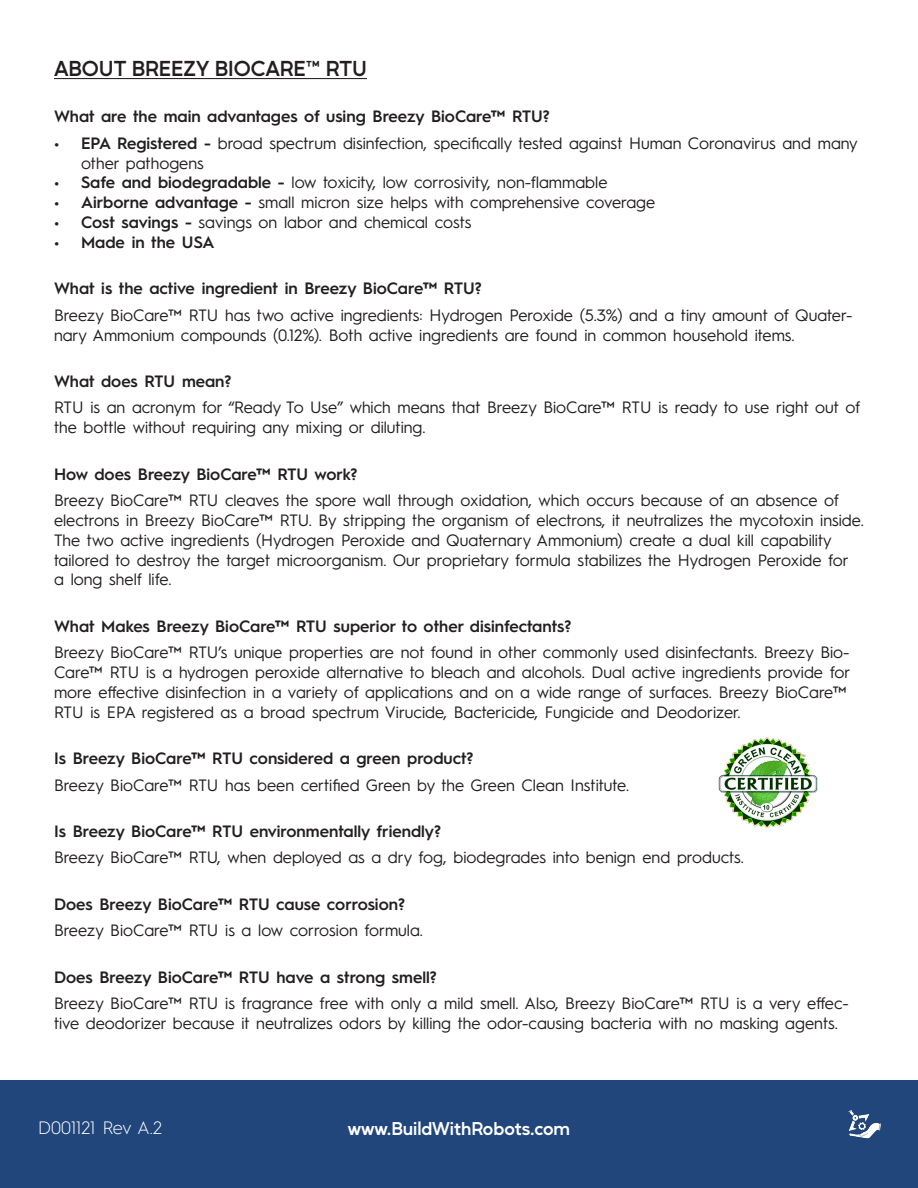
<style>
.page{position:relative;width:918px;height:1188px;background:#fff}
.page>*{position:absolute;margin:0;border:0;box-sizing:border-box;transform-origin:0 0}
.t1{font:600 21px "Mustica Pro";color:#231f20}
.t2{font:600 18px "Mustica Pro";letter-spacing:-.005em;color:#fff}
.t3{font:300 18px "Hurme Geometric Sans 1";color:#fff}
.t4{font:16.5px/19.8px "Hurme Geometric Sans 1";color:#231f20}
.t5{font:600 16.5px "Hurme Geometric Sans 1";color:#231f20}
.s1{font-weight:600}
</style>
<div class="page">
<hr style="left:54px;top:78px;width:313px;height:1px;background:#231f20">
<div style="left:0;top:1080px;width:918px;height:108px;background:#21467c"></div>
<img style="left:848px;top:1110px;width:33px;height:29px">
<img style="left:718px;top:737px;width:100px;height:91px">
<p class="t1" style="left:54px;top:52px;width:315px">ABOUT BREEZY BIOCARE™ RTU</p>
<p class="t5" style="left:54px;top:105px;width:497px">What are the main advantages of using Breezy BioCare™ RTU?</p>
<p class="t4" style="left:81px;top:132px;width:778px;text-indent:-27px"><span class="s1">• EPA Registered -</span> broad spectrum disinfection, specifically tested against Human Coronavirus and many other pathogens</p>
<p class="t4" style="left:54px;top:172px;width:555px"><span class="s1">• Safe and biodegradable -</span> low toxicity, low corrosivity, non-flammable</p>
<p class="t4" style="left:54px;top:191px;width:603px"><span class="s1">• Airborne advantage -</span> small micron size helps with comprehensive coverage</p>
<p class="t4" style="left:54px;top:211px;width:419px"><span class="s1">• Cost savings -</span> savings on labor and chemical costs</p>
<p class="t5" style="left:54px;top:230px;width:162px">• Made in the USA</p>
<p class="t5" style="left:54px;top:277px;width:429px">What is the active ingredient in Breezy BioCare™ RTU?</p>
<p class="t4" style="left:54px;top:304px;width:800px">Breezy BioCare™ RTU has two active ingredients: Hydrogen Peroxide (5.3%) and a tiny amount of Quater&shy;nary Ammonium compounds (0.12%). Both active ingredients are found in common household items.</p>
<p class="t5" style="left:54px;top:370px;width:179px">What does RTU mean?</p>
<p class="t4" style="left:54px;top:397px;width:808px">RTU is an acronym for “Ready To Use” which means that Breezy BioCare™ RTU is ready to use right out of the bottle without requiring any mixing or diluting.</p>
<p class="t5" style="left:54px;top:462px;width:305px">How does Breezy BioCare™ RTU work?</p>
<p class="t4" style="left:54px;top:489px;width:811px">Breezy BioCare™ RTU cleaves the spore wall through oxidation, which occurs because of an absence of electrons in Breezy BioCare™ RTU. By stripping the organism of electrons, it neutralizes the mycotoxin inside.<br>The two active ingredients (Hydrogen Peroxide and Quaternary Ammonium) create a dual kill capability tailored to destroy the target microorganism. Our proprietary formula stabilizes the Hydrogen Peroxide for<br>a long shelf life.</p>
<p class="t5" style="left:54px;top:614px;width:519px">What Makes Breezy BioCare™ RTU superior to other disinfectants?</p>
<p class="t4" style="left:54px;top:641px;width:798px">Breezy BioCare™ RTU’s unique properties are not found in other commonly used disinfectants. Breezy Bio-Care™ RTU is a hydrogen peroxide alternative to bleach and alcohols. Dual active ingredients provide for more effective disinfection in a variety of applications and on a wide range of surfaces. Breezy BioCare™ RTU is EPA registered as a broad spectrum Virucide, Bactericide, Fungicide and Deodorizer.</p>
<p class="t5" style="left:54px;top:747px;width:421px">Is Breezy BioCare™ RTU considered a green product?</p>
<p class="t4" style="left:54px;top:774px;width:577px">Breezy BioCare™ RTU has been certified Green by the Green Clean Institute.</p>
<p class="t5" style="left:54px;top:820px;width:389px">Is Breezy BioCare™ RTU environmentally friendly?</p>
<p class="t4" style="left:54px;top:847px;width:691px">Breezy BioCare™ RTU, when deployed as a dry fog, biodegrades into benign end products.</p>
<p class="t5" style="left:54px;top:892px;width:353px">Does Breezy BioCare™ RTU cause corrosion?</p>
<p class="t4" style="left:54px;top:920px;width:371px">Breezy BioCare™ RTU is a low corrosion formula.</p>
<p class="t5" style="left:54px;top:965px;width:384px">Does Breezy BioCare™ RTU have a strong smell?</p>
<p class="t4" style="left:54px;top:992px;width:796px">Breezy BioCare™ RTU is fragrance free with only a mild smell. Also, Breezy BioCare™ RTU is a very effec&shy;tive deodorizer because it neutralizes odors by killing the odor-causing bacteria with no masking agents.</p>
<p class="t3" style="left:38px;top:1116px;width:125px">D001121 Rev A.2</p>
<p class="t2" style="left:348px;top:1114px;width:224px">www.BuildWithRobots.com</p>
</div>
